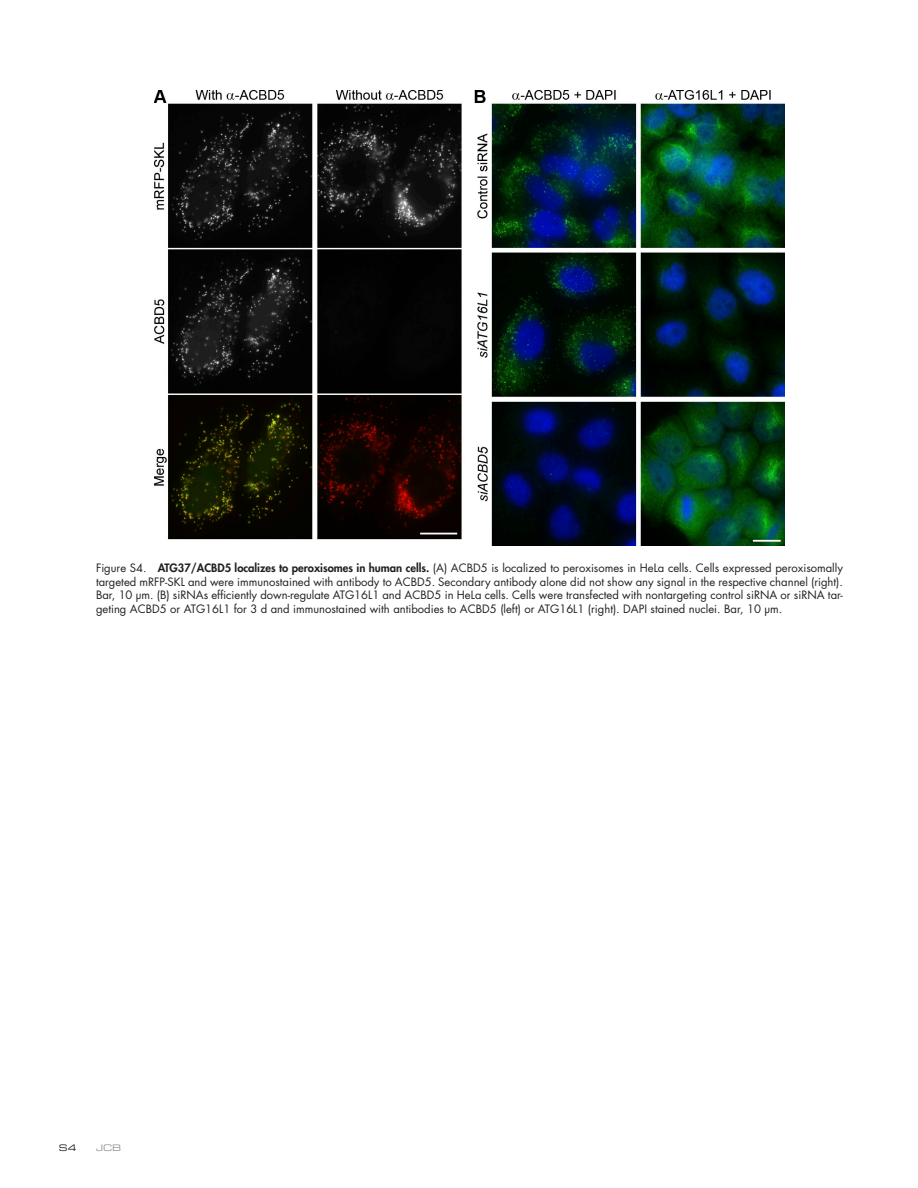
<style>
.page{position:relative;width:918px;height:1188px;background:#fff}
.page>*{position:absolute;margin:0;border:0;box-sizing:border-box;transform-origin:0 0}
.t1{font:11.25px/13.5px "Futura Std";color:#231f20;text-align:justify}
.t2{font:9px "Eurostile LT Std Ex 2";color:#949698}
.t3{font:9px "Eurostile LT Std Ex 2";color:#231f20}
.s1{font-weight:800}
</style>
<div class="page">
<img style="left:154px;top:90px;width:630px;height:455px">
<p class="t1" style="left:96px;top:562px;width:749px">Figure S4. <span class="s1">ATG37/ACBD5 localizes to peroxisomes in human cells.</span> (A) ACBD5 is localized to peroxisomes in HeLa cells. Cells expressed peroxisomally targeted mRFP-SKL and were immunostained with antibody to ACBD5. Secondary antibody alone did not show any signal in the respective channel (right).<br>Bar, 10 µm. (B) siRNAs efficiently down-regulate ATG16L1 and ACBD5 in HeLa cells. Cells were transfected with nontargeting control siRNA or siRNA tar&shy;geting ACBD5 or ATG16L1 for 3 d and immunostained with antibodies to ACBD5 (left) or ATG16L1 (right). DAPI stained nuclei. Bar, 10 µm.</p>
<p class="t3" style="left:59px;top:1142px;width:19px">S4</p>
<p class="t2" style="left:96px;top:1142px;width:27px">JCB</p>
</div>
